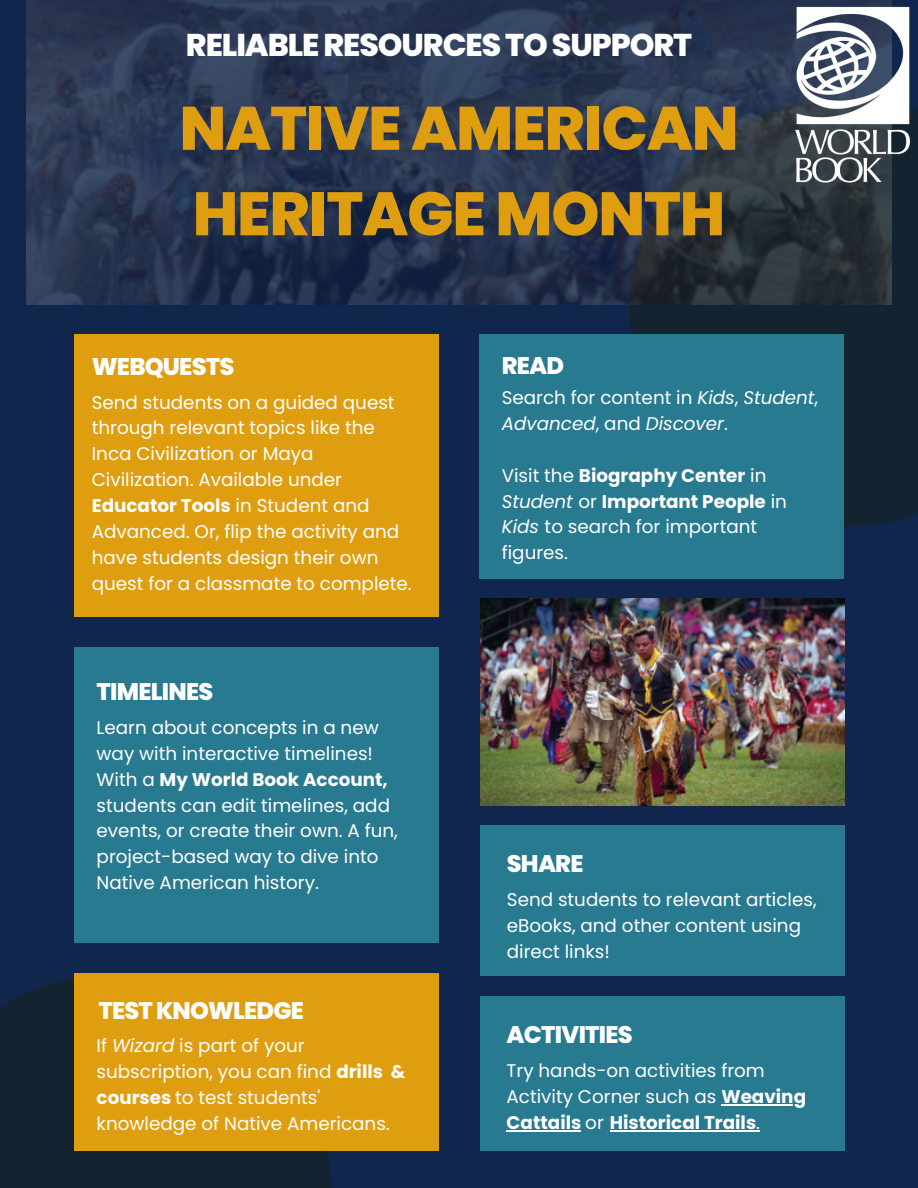
<style>
.page{position:relative;width:918px;height:1188px;background:#10264c}
.page>*{position:absolute;margin:0;border:0;box-sizing:border-box;transform-origin:0 0}
.t1{font:800 61.2px/85.5px "Poppins";letter-spacing:-.02em;color:#df9e10}
.t2{font:800 31.5px "Poppins";letter-spacing:-.035em;color:#fff}
.t3{font:800 24.15px "Poppins";letter-spacing:-.035em;color:#fff}
.t4{font:800 24px "Poppins";letter-spacing:-.035em;color:#fff}
.t5{font:18.3px/25.8px "Poppins";color:#fff}
.t6{font:italic 18.3px/25.8px "Poppins";color:#fff}
.s1{font-weight:700}
.s2{font-style:italic}
.s3{font-style:normal}
</style>
<div class="page">
<div style="left:0;top:978px;width:331px;height:210px;background:#142330"></div>
<div style="left:630px;top:207px;width:288px;height:319px;background:#142330"></div>
<img style="left:480px;top:598px;width:365px;height:207px">
<img style="left:26px;top:0;width:865px;height:305px">
<div style="left:74px;top:647px;width:365px;height:296px;background:#287a90"></div>
<div style="left:74px;top:334px;width:365px;height:283px;background:#df9e10"></div>
<div style="left:481px;top:826px;width:364px;height:150px;background:#287a90"></div>
<div style="left:480px;top:334px;width:364px;height:245px;background:#287a90"></div>
<img style="left:766px;top:0;width:152px;height:207px">
<div style="left:74px;top:973px;width:365px;height:178px;background:#df9e10"></div>
<div style="left:480px;top:997px;width:365px;height:154px;background:#287a90"></div>
<hr style="left:721px;top:1104px;width:85px;height:1px;background:#fff">
<hr style="left:507px;top:1130px;width:74px;height:1px;background:#fff">
<hr style="left:610px;top:1130px;width:146px;height:1px;background:#fff">
<h2 class="t2" style="left:186px;top:23px;width:508px">RELIABLE RESOURCES TO SUPPORT</h2>
<h1 class="t1" style="left:179px;top:86px;width:561px">NATIVE AMERICAN<br>HERITAGE MONTH</h1>
<h3 class="t3" style="left:92px;top:350px;width:144px">WEBQUESTS</h3>
<p class="t5" style="left:92px;top:389px;width:322px">Send students on a guided quest through relevant topics like the<br>Inca Civilization or Maya<br>Civilization. Available under<br><span class="s1">Educator Tools</span> in Student and<br>Advanced. Or, flip the activity and have students design their own quest for a classmate to complete.</p>
<h3 class="t4" style="left:97px;top:675px;width:118px">TIMELINES</h3>
<p class="t5" style="left:97px;top:715px;width:303px">Learn about concepts in a new way with interactive timelines!<br>With a <span class="s1">My World Book Account, </span>students can edit timelines, add events, or create their own. A fun, project-based way to dive into<br>Native American history.</p>
<h3 class="t4" style="left:98px;top:993px;width:207px">TEST KNOWLEDGE</h3>
<p class="t5" style="left:97px;top:1033px;width:310px">If <span class="s2">Wizard</span> is part of your subscription, you can find <span class="s1">drills &amp; courses</span> to test students' knowledge of Native Americans.</p>
<h3 class="t4" style="left:502px;top:349px;width:64px">READ</h3>
<p class="t6" style="left:502px;top:385px;width:318px"><span class="s3">Search for content in</span> Kids<span class="s3">,</span> Student<span class="s3">,<br></span>Advanced<span class="s3">, and</span> Discover<span class="s3">.</span></p>
<p class="t5" style="left:502px;top:462px;width:287px">Visit the <span class="s1">Biography Center</span> in<br><span class="s2">Student</span> or <span class="s1">Important People</span> in<br><span class="s2">Kids</span> to search for important figures.</p>
<h3 class="t4" style="left:507px;top:847px;width:78px">SHARE</h3>
<p class="t5" style="left:507px;top:887px;width:311px">Send students to relevant articles, eBooks, and other content using direct links!</p>
<h3 class="t4" style="left:507px;top:1018px;width:128px">ACTIVITIES</h3>
<p class="t5" style="left:507px;top:1058px;width:301px">Try hands-on activities from<br>Activity Corner such as <span class="s1">Weaving<br>Cattails</span> or <span class="s1">Historical Trails</span>.</p>
</div>
